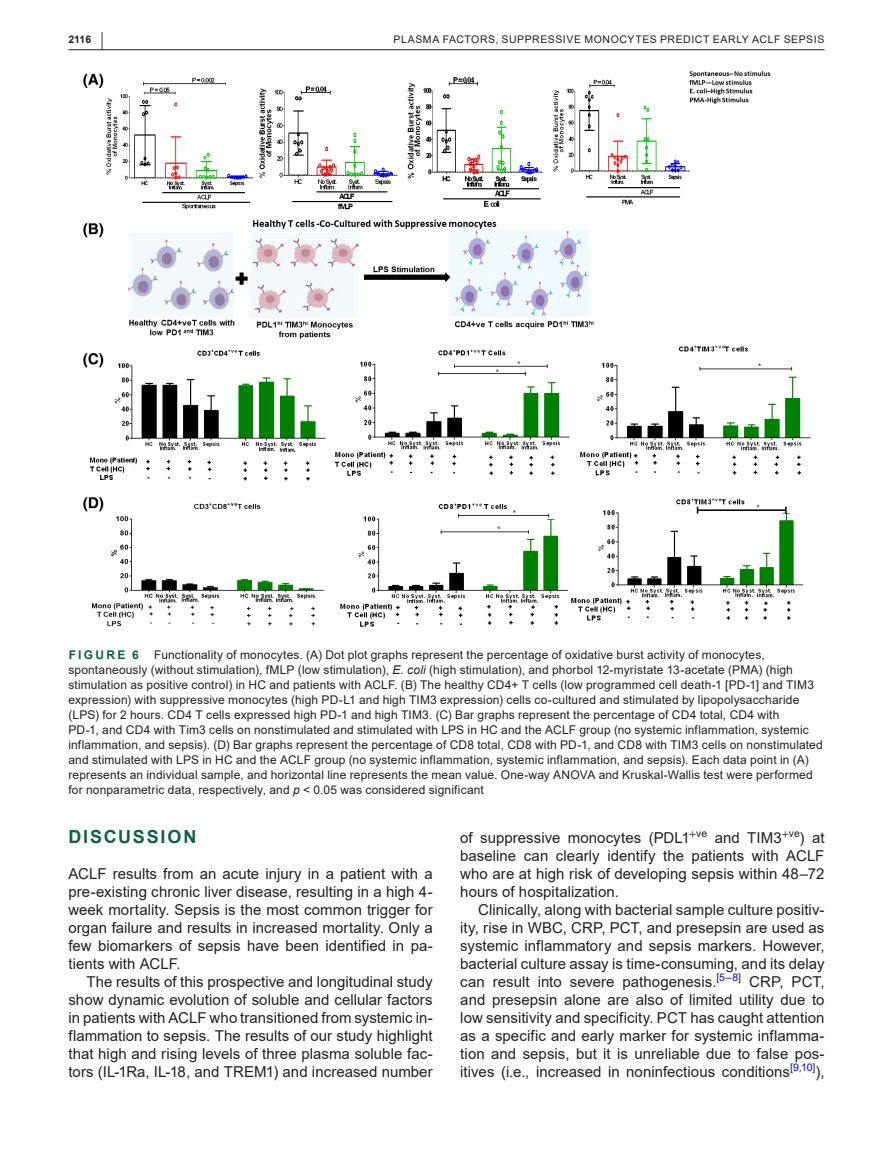
<style>
.page{position:relative;width:893px;height:1174px;background:#fff}
.page>*{position:absolute;margin:0;border:0;box-sizing:border-box;transform-origin:0 0}
.t1{font:700 18px "Arial";letter-spacing:.1em;color:#0d6341}
.t2{font:15px/18px "Arial";letter-spacing:.005em;color:#231f20;text-align:justify}
.t3{font:12px/15px "Arial";letter-spacing:.01em;color:#231f20}
.t4{font:700 12px "Arial";letter-spacing:.19em;color:#0d6341}
.t5{font:10.5px "Arial";letter-spacing:.055em;color:#231f20}
.t6{font:10.5px "Arial";color:#00f}
.t7{font:700 10.5px "Arial";color:#231f20}
.s1{font-size:19.5px}
.s2{font-style:italic}
.s3{font-family:"STIX"}
.s4{color:#231f20}
</style>
<div class="page">
<hr style="left:68px;top:49px;width:756px;height:1px;background:#231f20">
<img style="left:83px;top:70px;width:728px;height:557px">
<p class="t7" style="left:68px;top:32px;width:36px">2116 <span class="s1">|</span></p>
<p class="t5" style="left:394px;top:32px;width:432px">PLASMA FACTORS, SUPPRESSIVE MONOCYTES PREDICT EARLY ACLF SEPSIS</p>
<p class="t3" style="left:68px;top:647px;width:756px;text-indent:86px">Functionality of monocytes. (A) Dot plot graphs represent the percentage of oxidative burst activity of monocytes, spontaneously (without stimulation), fMLP (low stimulation), <span class="s2">E. coli</span> (high stimulation), and phorbol 12-myristate 13-acetate (PMA) (high stimulation as positive control) in HC and patients with ACLF. (B) The healthy CD4+ T cells (low programmed cell death-1 [PD-1] and TIM3 expression) with suppressive monocytes (high PD-L1 and high TIM3 expression) cells co-cultured and stimulated by lipopolysaccharide (LPS) for 2 hours. CD4 T cells expressed high PD-1 and high TIM3. (C) Bar graphs represent the percentage of CD4 total, CD4 with<br>PD-1, and CD4 with Tim3 cells on nonstimulated and stimulated with LPS in HC and the ACLF group (no systemic inflammation, systemic inflammation, and sepsis). (D) Bar graphs represent the percentage of CD8 total, CD8 with PD-1, and CD8 with TIM3 cells on nonstimulated and stimulated with LPS in HC and the ACLF group (no systemic inflammation, systemic inflammation, and sepsis). Each data point in (A) represents an individual sample, and horizontal line represents the mean value. One-way ANOVA and Kruskal-Wallis test were performed for nonparametric data, respectively, and <span class="s2">p</span> &lt; 0.05 was considered significant</p>
<p class="t4" style="left:69px;top:646px;width:72px">FIGURE 6</p>
<p class="t1" style="left:68px;top:824px;width:129px">DISCUSSION</p>
<p class="t2" style="left:68px;top:865px;width:366px">ACLF results from an acute injury in a patient with a pre-existing chronic liver disease, resulting in a high 4- week mortality. Sepsis is the most common trigger for organ failure and results in increased mortality. Only a few biomarkers of sepsis have been identified in pa&shy;tients with ACLF.</p>
<p class="t2" style="left:68px;top:973px;width:366px;text-indent:18px">The results of this prospective and longitudinal study show dynamic evolution of soluble and cellular factors in patients with ACLF who transitioned from systemic in&shy;flammation to sepsis. The results of our study highlight that high and rising levels of three plasma soluble fac&shy;tors (IL-1Ra, IL-18, and TREM1) and increased number</p>
<p class="t2" style="left:460px;top:829px;width:248px">of suppressive monocytes (PDL1<sup>+</sup><sup>ve</sup></p>
<p class="t2" style="left:715px;top:829px;width:68px">and TIM3</p>
<p class="t5" style="left:782px;top:825px;width:20px"><span class="s3">+</span>ve</p>
<p class="t2" style="left:460px;top:829px;width:366px;text-indent:339px">) at baseline can clearly identify the patients with ACLF who are at high risk of developing sepsis within 48–72 hours of hospitalization.</p>
<p class="t2" style="left:460px;top:901px;width:366px;text-indent:18px">Clinically, along with bacterial sample culture positiv&shy;ity, rise in WBC, CRP, PCT, and presepsin are used as systemic inflammatory and sepsis markers. However, bacterial culture assay is time-consuming, and its delay can result into severe pathogenesis.<sup>[</sup><sup>5–8</sup><sup>]</sup></p>
<p class="t2" style="left:460px;top:973px;width:366px;text-indent:289px">CRP, PCT, and presepsin alone are also of limited utility due to low sensitivity and specificity. PCT has caught attention as a specific and early marker for systemic inflamma&shy;tion and sepsis, but it is unreliable due to false pos&shy;itives (i.e., increased in noninfectious conditions</p>
<p class="t6" style="left:790px;top:1059px;width:27px"><span class="s4">[</span>9,10<span class="s4">]</span></p>
<p class="t2" style="left:816px;top:1063px;width:10px">),</p>
</div>
